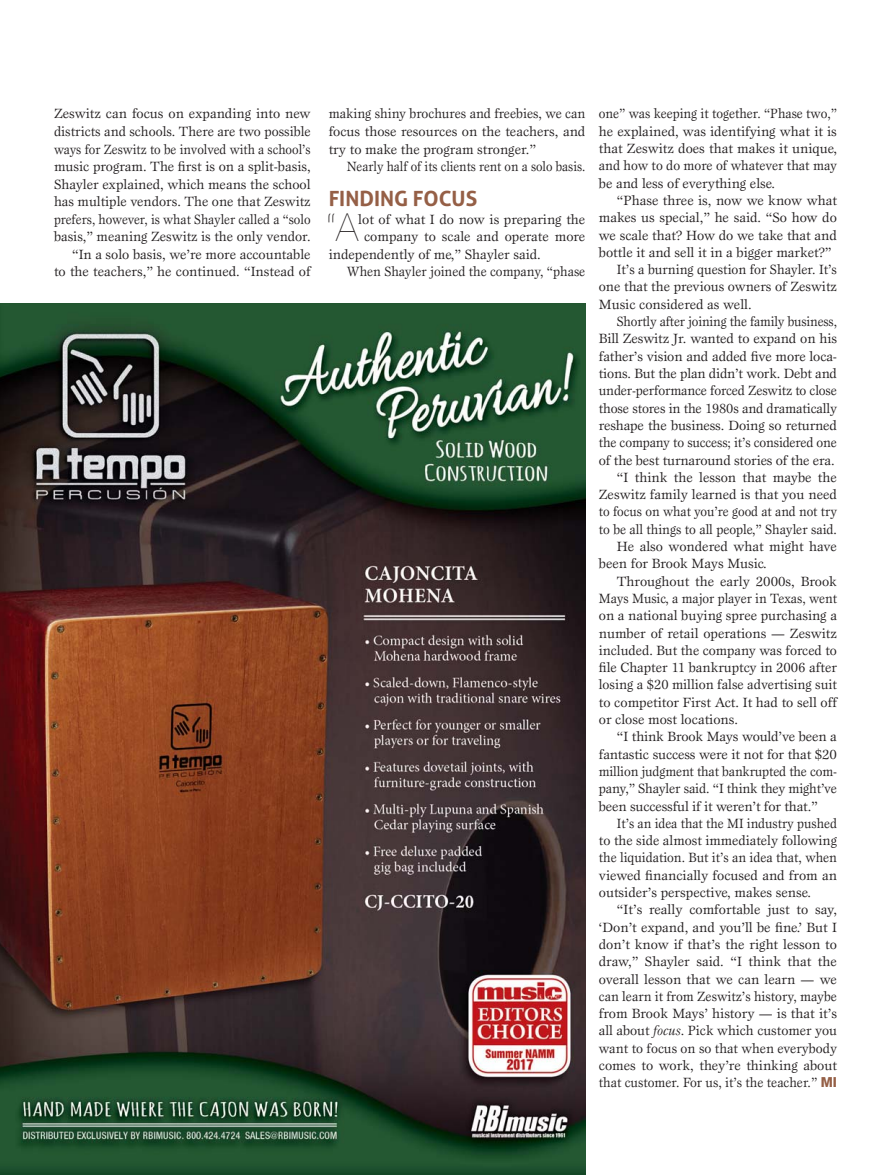
<style>
.page{position:relative;width:891px;height:1175px;background:#fff}
.page>*{position:absolute;margin:0;border:0;box-sizing:border-box;transform-origin:0 0}
.t1{font:200 38.4px "Helvetica Neue";color:#231f20}
.t2{font:700 21px "Aller";color:#955f46}
.t3{font:13.8px/17.5px "Esprit";color:#231f20;text-align:right}
.t4{font:13.8px/17.2px "Esprit";color:#231f20;text-align:justify;scale:.93 1}
.t5{font:13.8px "Esprit";color:#231f20;scale:.94 1}
.t6{font:13.8px/17.5px "Esprit";color:#231f20;text-align:justify;scale:.95 1}
.t7{font:13.8px "Esprit";color:#231f20;scale:.96 1}
.t8{font:13.8px "Esprit";color:#231f20;scale:.92 1}
.t9{font:13.8px "Esprit";color:#231f20;scale:.9 1}
.s1{font-style:italic}
.s2{font-family:"Helvetica Neue";font-weight:800;color:#955f46}
</style>
<div class="page">
<img style="left:0;top:303px;width:585px;height:871px">
<p class="t3" style="left:54px;top:106px;width:258px">Zeswitz can focus on expanding into new districts and schools. There are two possible ways for Zeswitz to be involved with a school’s music program. The first is on a split-basis, Shayler explained, which means the school has multiple vendors. The one that Zeswitz prefers, however, is what Shayler called a “solo basis,” meaning Zeswitz is the only vendor. “In a solo basis, we’re more accountable<br>to the teachers,” he continued. “Instead of</p>
<p class="t6" style="left:329px;top:106px;width:272px">making shiny brochures and freebies, we can focus those resources on the teachers, and try to make the program stronger.”</p>
<p class="t9" style="left:347px;top:161px;width:267px">Nearly half of its clients rent on a solo basis.</p>
<h2 class="t2" style="left:329px;top:187px;width:150px">FINDING FOCUS</h2>
<h1 class="t1" style="left:325px;top:206px;width:34px">“A</h1>
<p class="t3" style="left:358px;top:212px;width:229px">lot of what I do now is preparing the</p>
<p class="t3" style="left:364px;top:229px;width:223px">company to scale and operate more</p>
<p class="t3" style="left:329px;top:247px;width:214px">independently of me,” Shayler said.</p>
<p class="t5" style="left:347px;top:266px;width:255px">When Shayler joined the company, “phase</p>
<p class="t4" style="left:599px;top:106px;width:258px">one” was keeping it together. “Phase two,” he explained, was identifying what it is that Zeswitz does that makes it unique, and how to do more of whatever that may be and less of everything else.</p>
<p class="t3" style="left:617px;top:193px;width:222px">“Phase three is, now we know what</p>
<p class="t3" style="left:599px;top:210px;width:240px">makes us special,” he said. “So how do</p>
<p class="t3" style="left:599px;top:227px;width:240px">we scale that? How do we take that and</p>
<p class="t3" style="left:599px;top:245px;width:234px">bottle it and sell it in a bigger market?”</p>
<p class="t7" style="left:617px;top:264px;width:231px">It’s a burning question for Shayler. It’s</p>
<p class="t3" style="left:599px;top:279px;width:240px">one that the previous owners of Zeswitz</p>
<p class="t3" style="left:599px;top:297px;width:154px">Music considered as well.</p>
<p class="t8" style="left:617px;top:316px;width:241px">Shortly after joining the family business,</p>
<p class="t3" style="left:599px;top:331px;width:240px">Bill Zeswitz Jr. wanted to expand on his</p>
<p class="t3" style="left:599px;top:348px;width:240px">father’s vision and added five more loca-</p>
<p class="t3" style="left:599px;top:366px;width:240px">tions. But the plan didn’t work. Debt and</p>
<p class="t6" style="left:599px;top:383px;width:252px">under-performance forced Zeswitz to close</p>
<p class="t3" style="left:599px;top:400px;width:240px">those stores in the 1980s and dramatically</p>
<p class="t3" style="left:599px;top:418px;width:240px">reshape the business. Doing so returned</p>
<p class="t5" style="left:599px;top:437px;width:255px">the company to success; it’s considered one</p>
<p class="t3" style="left:599px;top:452px;width:237px">of the best turnaround stories of the era.</p>
<p class="t3" style="left:617px;top:470px;width:222px">“I think the lesson that maybe the</p>
<p class="t3" style="left:599px;top:487px;width:240px">Zeswitz family learned is that you need</p>
<p class="t8" style="left:599px;top:506px;width:260px">to focus on what you’re good at and not try</p>
<p class="t5" style="left:599px;top:523px;width:255px">to be all things to all people,” Shayler said.</p>
<p class="t3" style="left:617px;top:539px;width:222px">He also wondered what might have</p>
<p class="t3" style="left:599px;top:556px;width:170px">been for Brook Mays Music.</p>
<p class="t3" style="left:617px;top:573px;width:222px">Throughout the early 2000s, Brook</p>
<p class="t4" style="left:599px;top:591px;width:258px">Mays Music, a major player in Texas, went</p>
<p class="t3" style="left:599px;top:608px;width:240px">on a national buying spree purchasing a</p>
<p class="t3" style="left:599px;top:625px;width:240px">number of retail operations — Zeswitz</p>
<p class="t3" style="left:599px;top:642px;width:240px">included. But the company was forced to</p>
<p class="t3" style="left:599px;top:660px;width:240px">file Chapter 11 bankruptcy in 2006 after</p>
<p class="t3" style="left:599px;top:677px;width:240px">losing a $20 million false advertising suit</p>
<p class="t3" style="left:599px;top:694px;width:240px">to competitor First Act. It had to sell off</p>
<p class="t3" style="left:599px;top:712px;width:141px">or close most locations.</p>
<p class="t3" style="left:617px;top:729px;width:222px">“I think Brook Mays would’ve been a</p>
<p class="t3" style="left:599px;top:746px;width:240px">fantastic success were it not for that $20</p>
<p class="t5" style="left:599px;top:766px;width:255px">million judgment that bankrupted the com-</p>
<p class="t7" style="left:599px;top:783px;width:250px">pany,” Shayler said. “I think they might’ve</p>
<p class="t3" style="left:599px;top:798px;width:221px">been successful if it weren’t for that.”</p>
<p class="t4" style="left:617px;top:816px;width:238px">It’s an idea that the MI industry pushed</p>
<p class="t3" style="left:599px;top:833px;width:240px">to the side almost immediately following</p>
<p class="t5" style="left:599px;top:852px;width:255px">the liquidation. But it’s an idea that, when</p>
<p class="t3" style="left:599px;top:867px;width:240px">viewed financially focused and from an</p>
<p class="t3" style="left:599px;top:885px;width:214px">outsider’s perspective, makes sense.</p>
<p class="t3" style="left:617px;top:902px;width:222px">“It’s really comfortable just to say,</p>
<p class="t3" style="left:599px;top:919px;width:240px">‘Don’t expand, and you’ll be fine.’ But I</p>
<p class="t3" style="left:599px;top:936px;width:240px">don’t know if that’s the right lesson to</p>
<p class="t3" style="left:599px;top:954px;width:240px">draw,” Shayler said. “I think that the</p>
<p class="t3" style="left:599px;top:971px;width:240px">overall lesson that we can learn — we</p>
<p class="t6" style="left:599px;top:988px;width:252px">can learn it from Zeswitz’s history, maybe</p>
<p class="t3" style="left:599px;top:1006px;width:240px">from Brook Mays’ history — is that it’s</p>
<p class="t3" style="left:599px;top:1023px;width:240px">all about <span class="s1">focus</span>. Pick which customer you</p>
<p class="t3" style="left:599px;top:1040px;width:240px">want to focus on so that when everybody</p>
<p class="t3" style="left:599px;top:1058px;width:240px">comes to work, they’re thinking about</p>
<p class="t5" style="left:599px;top:1077px;width:255px">that customer. For us, it’s the teacher.” <span class="s2">MI</span></p>
</div>
